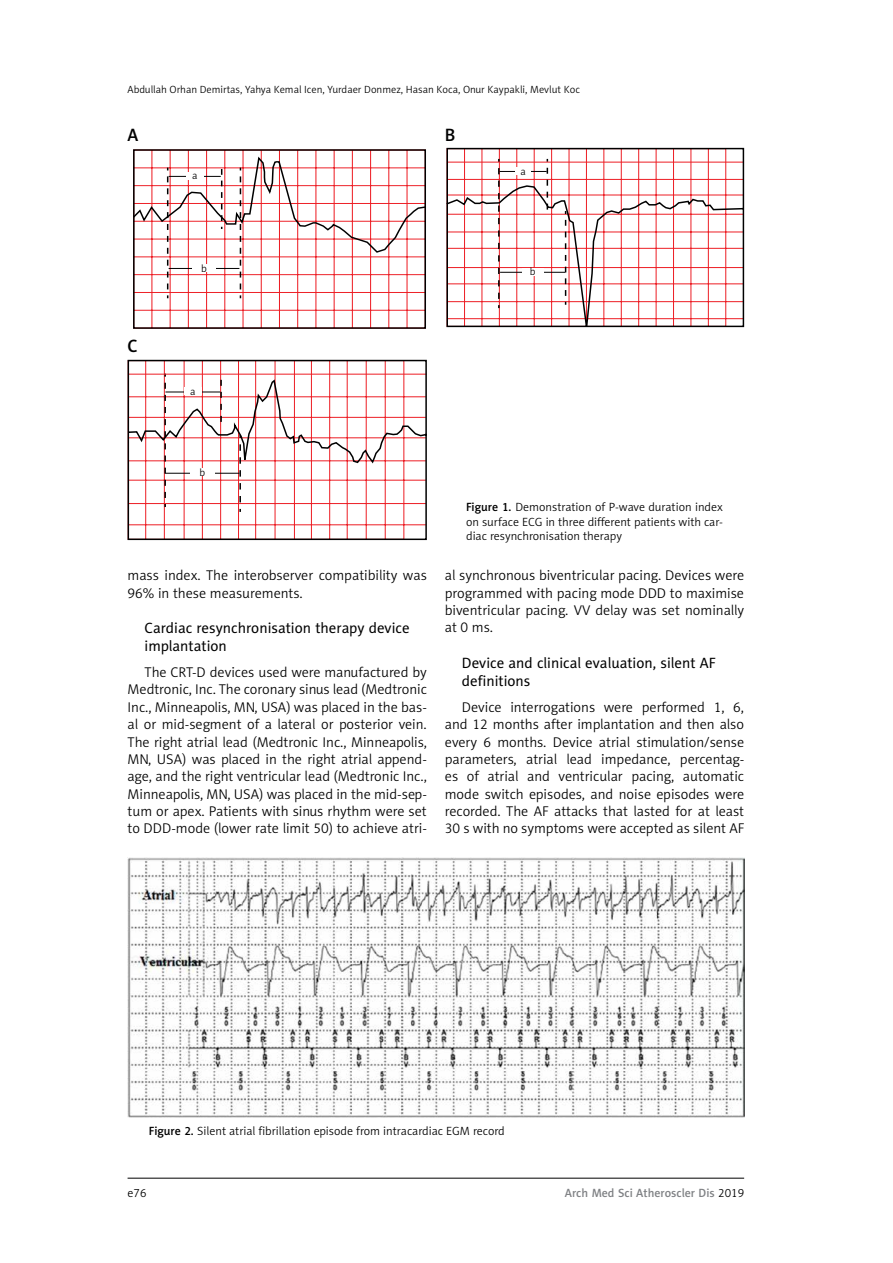
<style>
.page{position:relative;width:893px;height:1263px;background:#fff}
.page>*{position:absolute;margin:0;border:0;box-sizing:border-box;transform-origin:0 0}
.t1{font:18px "Naomi Sans EFN Medium";color:#000}
.t2{font:15px/18.1px "Naomi Sans EFN";color:#000}
.t3{font:14.25px/17.4px "Naomi Sans EFN Light";color:#000;text-align:justify}
.t4{font:12px/14.4px "Naomi Sans EFN Light";color:#000;text-align:justify}
.t5{font:12px "Naomi Sans EFN Medium";color:#808285}
.t6{font:10.5px "Naomi Sans EFN Light";color:#000}
.s1{font-family:"Naomi Sans EFN Medium"}
.s2{font-family:"Naomi Sans EFN Light";color:#000}
</style>
<div class="page">
<hr style="left:128px;top:1178px;width:616px;height:1px;background:#000">
<svg style="left:133px;top:149px;width:293px;height:180px"></svg>
<svg style="left:133px;top:155px;width:293px;height:143px"></svg>
<svg style="left:446px;top:148px;width:298px;height:179px"></svg>
<svg style="left:128px;top:360px;width:299px;height:180px"></svg>
<hr style="left:169px;top:176px;width:52px;height:1px;background:#000">
<hr style="left:169px;top:268px;width:70px;height:1px;background:#000">
<hr style="left:500px;top:272px;width:65px;height:1px;background:#000">
<hr style="left:500px;top:171px;width:47px;height:1px;background:#000">
<hr style="left:165px;top:392px;width:55px;height:1px;background:#000">
<hr style="left:165px;top:473px;width:74px;height:1px;background:#000">
<div style="left:186px;top:172px;width:17px;height:7px;background:#fff"></div>
<div style="left:192px;top:264px;width:24px;height:7px;background:#fff"></div>
<div style="left:522px;top:268px;width:21px;height:7px;background:#fff"></div>
<div style="left:515px;top:167px;width:16px;height:7px;background:#fff"></div>
<div style="left:184px;top:387px;width:18px;height:8px;background:#fff"></div>
<div style="left:190px;top:469px;width:24px;height:7px;background:#fff"></div>
<img style="left:128px;top:858px;width:616px;height:259px">
<p class="t6" style="left:128px;top:83px;width:454px">Abdullah Orhan Demirtas, Yahya Kemal Icen, Yurdaer Donmez, Hasan Koca, Onur Kaypakli, Mevlut Koc</p>
<p class="t1" style="left:128px;top:124px;width:12px">A</p>
<p class="t1" style="left:445px;top:124px;width:12px">B</p>
<p class="t6" style="left:192px;top:170px;width:7px">a</p>
<p class="t6" style="left:520px;top:165px;width:7px">a</p>
<p class="t1" style="left:128px;top:335px;width:12px">C</p>
<p class="t6" style="left:201px;top:262px;width:7px">b</p>
<p class="t6" style="left:530px;top:266px;width:7px">b</p>
<p class="t6" style="left:190px;top:385px;width:7px">a</p>
<p class="t6" style="left:200px;top:467px;width:7px">b</p>
<p class="t4" style="left:466px;top:500px;width:258px"><span class="s1">Figure 1.</span> Demonstration of P-wave duration index on surface ECG in three different patients with car&shy;diac resynchronisation therapy</p>
<p class="t3" style="left:128px;top:567px;width:301px">mass index. The interobserver compatibility was<br>96% in these measurements.</p>
<p class="t2" style="left:145px;top:619px;width:267px">Cardiac resynchronisation therapy device implantation</p>
<p class="t3" style="left:128px;top:663px;width:301px;text-indent:17px">The CRT-D devices used were manufactured by Medtronic, Inc. The coronary sinus lead (Medtronic Inc., Minneapolis, MN, USA) was placed in the bas&shy;al or mid-segment of a lateral or posterior vein.<br>The right atrial lead (Medtronic Inc., Minneapolis, MN, USA) was placed in the right atrial append&shy;age, and the right ventricular lead (Medtronic Inc., Minneapolis, MN, USA) was placed in the mid-sep&shy;tum or apex. Patients with sinus rhythm were set to DDD-mode (lower rate limit 50) to achieve atri-</p>
<p class="t3" style="left:445px;top:567px;width:301px">al synchronous biventricular pacing. Devices were programmed with pacing mode DDD to maximise biventricular pacing. VV delay was set nominally at 0 ms.</p>
<p class="t2" style="left:462px;top:653px;width:255px">Device and clinical evaluation, silent AF definitions</p>
<p class="t3" style="left:445px;top:698px;width:301px;text-indent:17px">Device interrogations were performed 1, 6, and 12 months after implantation and then also every 6 months. Device atrial stimulation/sense parameters, atrial lead impedance, percentag&shy;es of atrial and ventricular pacing, automatic mode switch episodes, and noise episodes were recorded. The AF attacks that lasted for at least 30 s with no symptoms were accepted as silent AF</p>
<p class="t4" style="left:149px;top:1124px;width:358px"><span class="s1">Figure 2.</span> Silent atrial fibrillation episode from intracardiac EGM record</p>
<p class="t4" style="left:128px;top:1186px;width:20px">e76</p>
<p class="t5" style="left:565px;top:1186px;width:181px">Arch Med Sci Atheroscler Dis <span class="s2">2019</span></p>
</div>
